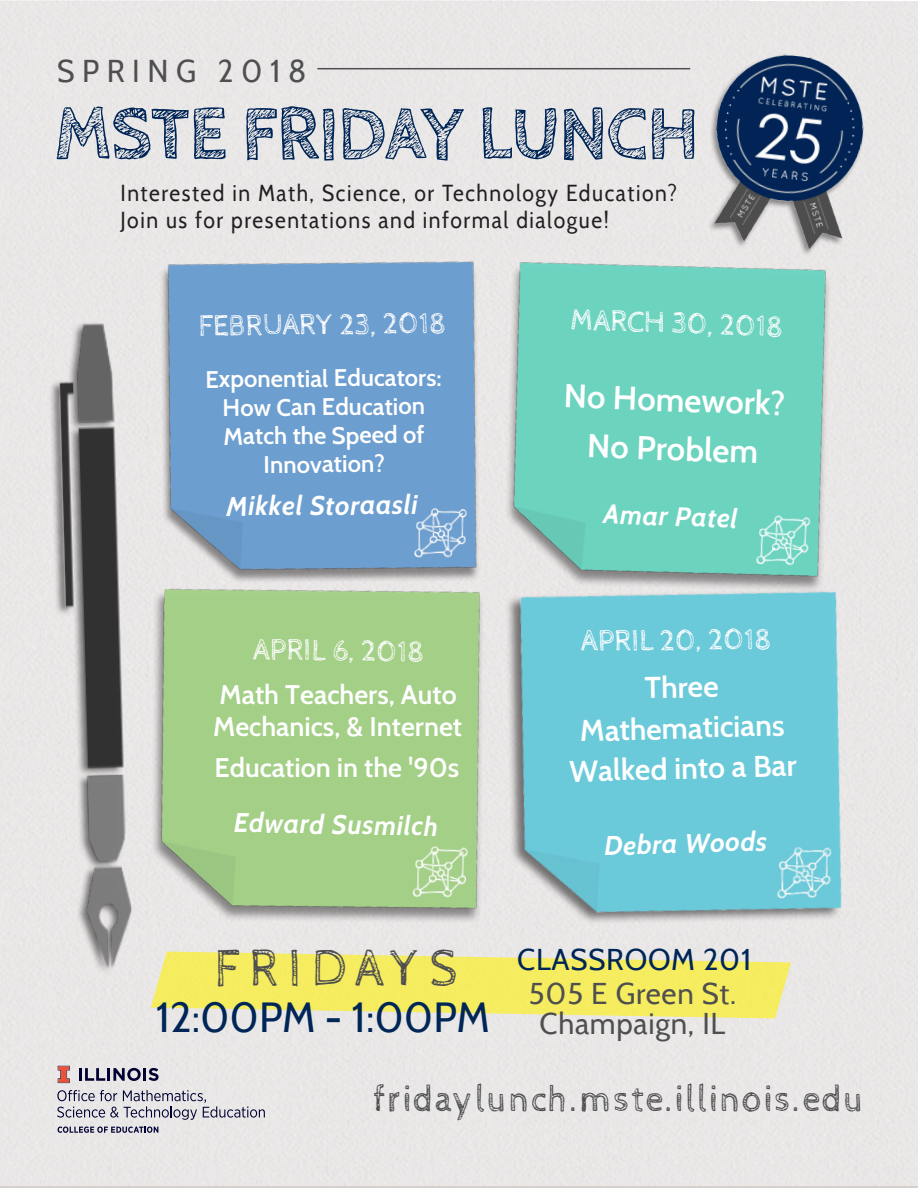
<style>
.page{position:relative;width:918px;height:1188px;background:#fff}
.page>*{position:absolute;margin:0;border:0;box-sizing:border-box;transform-origin:0 0}
.t1{font:700 78.75px "Cabin Sketch";letter-spacing:-.015em;color:#002557;scale:.93 1}
.t2{font:53.55px "Cabin Sketch";letter-spacing:.2em;color:#4f4f4f;scale:.93 1}
.t3{font:42px "Cabin";color:#002557}
.t4{font:37.8px "Cabin Sketch";letter-spacing:.05em;color:#4f4f4f;scale:.93 1}
.t5{font:600 33px/49.1px "Cabin";color:#fff;text-align:center}
.t6{font:31.5px "Cabin";letter-spacing:.25em;color:#4f4f4f;scale:.95 1}
.t7{font:30px "Cabin Sketch";letter-spacing:-.01em;color:#fff}
.t8{font:600 30px/40.8px "Cabin";color:#fff;text-align:center}
.t9{font:30px "Cabin";letter-spacing:.025em;color:#4f4f4f}
.t10{font:30px "Cabin";letter-spacing:.025em;color:#002557}
.t11{font:600 27px/32.2px "Cabin";color:#fff}
.t12{font:italic 700 27px "Cabin";letter-spacing:.025em;color:#fff}
.t13{font:600 24px/28.7px "Cabin";letter-spacing:-.01em;color:#fff;text-align:center}
.t14{font:23.1px "Cabin";letter-spacing:.075em;color:#231f20;scale:.91 1}
.s1{font-weight:700;font-style:italic}
</style>
<div class="page">
<div style="left:0;top:1103px;width:746px;height:83px;background:#e9e7e7"></div>
<div style="left:746px;top:1093px;width:172px;height:93px;background:#e9e7e7"></div>
<svg style="left:151px;top:952px;width:640px;height:66px;background:#f2eb76"></svg>
<svg style="left:79px;top:1068px;width:80px;height:13px"></svg>
<svg style="left:58px;top:1066px;width:12px;height:17px"></svg>
<svg style="left:57px;top:1090px;width:208px;height:30px;background:#c3c2c9"></svg>
<svg style="left:58px;top:1127px;width:100px;height:6px"></svg>
<img style="left:703px;top:48px;width:168px;height:212px">
<img style="left:485px;top:234px;width:368px;height:334px">
<img style="left:144px;top:237px;width:357px;height:324px">
<img style="left:137px;top:561px;width:371px;height:373px">
<div style="left:48px;top:321px;width:85px;height:655px;background:#e8e7e6"></div>
<img style="left:53px;top:311px;width:84px;height:669px">
<img style="left:498px;top:568px;width:366px;height:366px">
<hr style="left:317px;top:68px;width:373px;height:1px;background:#4f4f4f">
<p class="t6" style="left:57px;top:52px;width:264px">SPRING 2018</p>
<p class="t1" style="left:54px;top:90px;width:695px">MSTE FRIDAY LUNCH</p>
<p class="t14" style="left:121px;top:179px;width:613px">Interested in Math, Science, or Technology Education?</p>
<p class="t14" style="left:121px;top:206px;width:538px">Join us for presentations and informal dialogue!</p>
<p class="t7" style="left:199px;top:308px;width:250px">FEBRUARY 23, 2018</p>
<p class="t13" style="left:205px;top:364px;width:238px">Exponential Educators:<br>How Can Education<br>Match the Speed of<br>Innovation?</p>
<p class="t12" style="left:226px;top:489px;width:193px">Mikkel Storaasli</p>
<p class="t7" style="left:571px;top:303px;width:215px;rotate:2deg">MARCH 30, 2018</p>
<p class="t5" style="left:565px;top:371px;width:223px;rotate:2deg">No Homework?<br>No Problem</p>
<p class="t12" style="left:604px;top:498px;width:136px;rotate:2deg">Amar Patel</p>
<p class="t7" style="left:254px;top:633px;width:173px;rotate:1deg">APRIL 6, 2018</p>
<p class="t11" style="left:213px;top:678px;width:251px">Math Teachers, Auto<br>Mechanics, &amp; Internet</p>
<p class="t11" style="left:214px;top:739px;width:246px;line-height:56.7px;text-align:center">Education in the '90s<br><span class="s1">Edward Susmilch</span></p>
<p class="t7" style="left:581px;top:624px;width:193px">APRIL 20, 2018</p>
<p class="t8" style="left:568px;top:669px;width:229px;rotate:-1deg">Three<br>Mathematicians<br>Walked into a Bar</p>
<p class="t12" style="left:604px;top:828px;width:164px;rotate:-1deg">Debra Woods</p>
<p class="t2" style="left:215px;top:938px;width:263px">FRIDAYS</p>
<p class="t3" style="left:156px;top:991px;width:336px">12:00PM - 1:00PM</p>
<p class="t10" style="left:517px;top:941px;width:236px">CLASSROOM 201</p>
<p class="t9" style="left:529px;top:975px;width:209px">505 E Green St.</p>
<p class="t9" style="left:540px;top:1005px;width:187px">Champaign, IL</p>
<p class="t4" style="left:374px;top:1078px;width:529px">fridaylunch.mste.illinois.edu</p>
</div>
